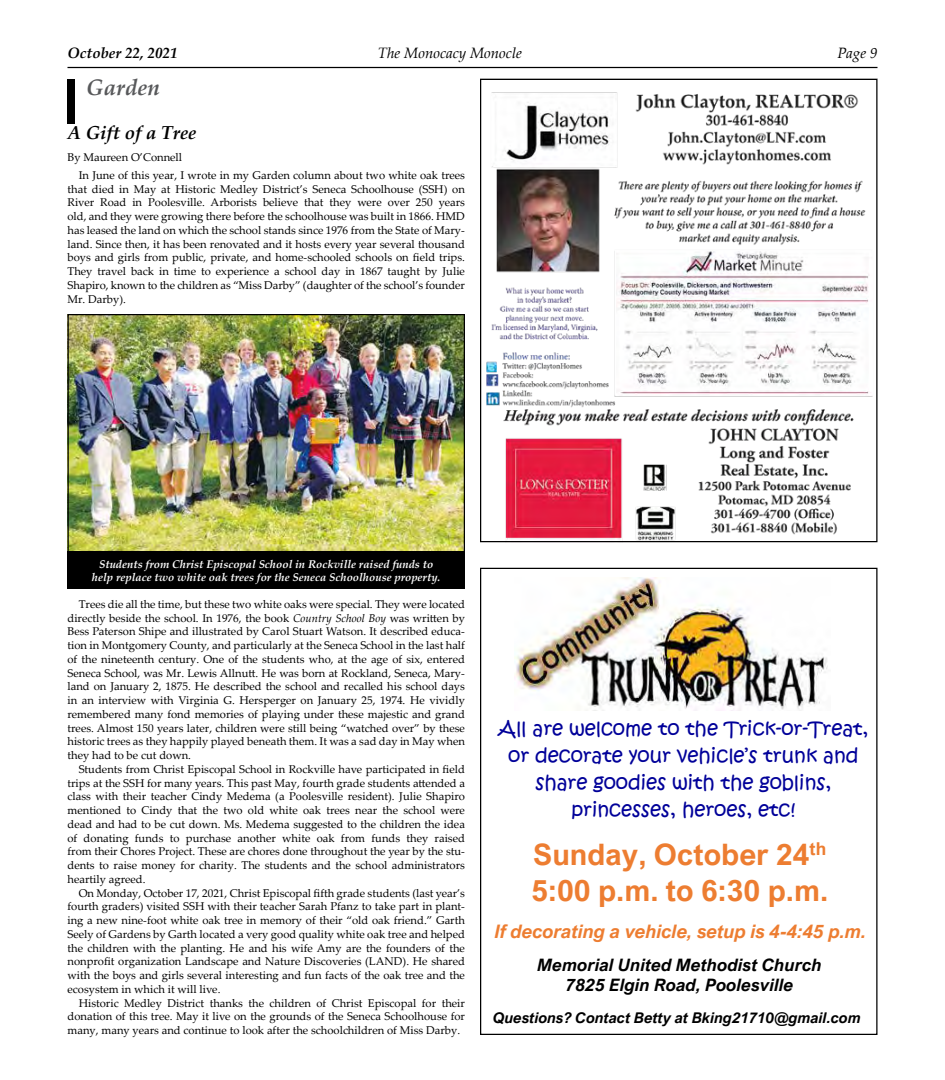
<style>
.page{position:relative;width:945px;height:1080px;background:#fff}
.page>*{position:absolute;margin:0;border:0;box-sizing:border-box;transform-origin:0 0}
.t1{font:700 29.62px/35.8px "Arial Nova";color:#ed7d31}
.t2{font:italic 700 22.5px "Palatino Linotype";color:#58595b}
.t3{font:19.88px/26.9px "Kristen ITC";letter-spacing:-.005em;color:#009;text-align:center}
.t4{font:italic 700 18.75px "Palatino Linotype";color:#000}
.t5{font:italic 700 18.62px "Arial Nova";letter-spacing:-.005em;color:#ed7d31}
.t6{font:italic 700 17.12px/20.8px "Arial Nova";letter-spacing:.005em;color:#000;text-align:center}
.t7{font:italic 15px "Palatino Linotype";color:#000}
.t8{font:italic 700 15px "Palatino Linotype";color:#000}
.t9{font:italic 700 14.75px "Arial Nova";color:#000}
.t10{font:11.25px/13.8px "Palatino Linotype";color:#000;text-align:justify}
.t11{font:italic 700 11.25px/13.8px "Palatino Linotype";color:#fff;text-align:center}
.s1{font-style:italic}
</style>
<div class="page">
<hr style="left:68px;top:67px;width:810px;height:1px;background:#000">
<div style="left:68px;top:79px;width:7px;height:45px;background:#000"></div>
<img style="left:486px;top:92px;width:387px;height:448px">
<img style="left:514px;top:577px;width:314px;height:133px">
<img style="left:70px;top:316px;width:393px;height:236px">
<div style="left:68px;top:552px;width:397px;height:37px;background:#000"></div>
<h3 class="t8" style="left:68px;top:43px;width:112px">October 22, 2021</h3>
<h3 class="t7" style="left:378px;top:43px;width:146px">The Monocacy Monocle</h3>
<h3 class="t7" style="left:838px;top:43px;width:41px">Page 9</h3>
<h2 class="t2" style="left:86px;top:72px;width:75px">Garden</h2>
<h3 class="t4" style="left:68px;top:119px;width:131px">A Gift of a Tree</h3>
<p class="t10" style="left:79px;top:148px;width:388px;line-height:17.5px;text-indent:-11px">By Maureen O’Connell<br>In June of this year, I wrote in my Garden column about two white oak trees</p>
<p class="t10" style="left:68px;top:182px;width:399px">that died in May at Historic Medley District’s Seneca Schoolhouse (SSH) on River Road in Poolesville. Arborists believe that they were over 250 years old, and they were growing there before the schoolhouse was built in 1866. HMD has leased the land on which the school stands since 1976 from the State of Mary&shy;land. Since then, it has been renovated and it hosts every year several thousand boys and girls from public, private, and home-schooled schools on field trips.<br>They travel back in time to experience a school day in 1867 taught by Julie Shapiro, known to the children as “Miss Darby” (daughter of the school’s founder Mr. Darby).</p>
<p class="t11" style="left:92px;top:557px;width:350px">Students from Christ Episcopal School in Rockville raised funds to help replace two white oak trees for the Seneca Schoolhouse property.</p>
<p class="t10" style="left:68px;top:597px;width:399px;text-indent:11px">Trees die all the time, but these two white oaks were special. They were located directly beside the school. In 1976, the book <span class="s1">Country School Boy</span> was written by Bess Paterson Shipe and illustrated by Carol Stuart Watson. It described educa&shy;tion in Montgomery County, and particularly at the Seneca School in the last half of the nineteenth century. One of the students who, at the age of six, entered Seneca School, was Mr. Lewis Allnutt. He was born at Rockland, Seneca, Mary&shy;land on January 2, 1875. He described the school and recalled his school days in an interview with Virginia G. Hersperger on January 25, 1974. He vividly remembered many fond memories of playing under these majestic and grand trees. Almost 150 years later, children were still being “watched over” by these historic trees as they happily played beneath them. It was a sad day in May when they had to be cut down.</p>
<p class="t10" style="left:68px;top:762px;width:399px;text-indent:11px">Students from Christ Episcopal School in Rockville have participated in field trips at the SSH for many years. This past May, fourth grade students attended a class with their teacher Cindy Medema (a Poolesville resident). Julie Shapiro mentioned to Cindy that the two old white oak trees near the school were dead and had to be cut down. Ms. Medema suggested to the children the idea of donating funds to purchase another white oak from funds they raised from their Chores Project. These are chores done throughout the year by the stu&shy;dents to raise money for charity. The students and the school administrators heartily agreed.</p>
<p class="t10" style="left:68px;top:886px;width:399px;text-indent:11px">On Monday, October 17, 2021, Christ Episcopal fifth grade students (last year’s fourth graders) visited SSH with their teacher Sarah Pfanz to take part in plant&shy;ing a new nine-foot white oak tree in memory of their “old oak friend.” Garth Seely of Gardens by Garth located a very good quality white oak tree and helped the children with the planting. He and his wife Amy are the founders of the nonprofit organization Landscape and Nature Discoveries (LAND). He shared with the boys and girls several interesting and fun facts of the oak tree and the ecosystem in which it will live.</p>
<p class="t10" style="left:68px;top:995px;width:399px;text-indent:11px">Historic Medley District thanks the children of Christ Episcopal for their donation of this tree. May it live on the grounds of the Seneca Schoolhouse for many, many years and continue to look after the schoolchildren of Miss Darby.</p>
<h3 class="t3" style="left:498px;top:716px;width:372px">All are welcome to the Trick-or-Treat, or decorate your vehicle’s trunk and share goodies with the goblins, princesses, heroes, etc!</h3>
<h1 class="t1" style="left:532px;top:836px;width:298px">Sunday, October 24<sup>th<br></sup>5:00 p.m. to 6:30 p.m.</h1>
<h3 class="t5" style="left:495px;top:920px;width:373px">If decorating a vehicle, setup is 4-4:45 p.m.</h3>
<h3 class="t6" style="left:538px;top:954px;width:286px">Memorial United Methodist Church<br>7825 Elgin Road, Poolesville</h3>
<h3 class="t9" style="left:493px;top:1009px;width:369px">Questions? Contact Betty at Bking21710@gmail.com</h3>
</div>
